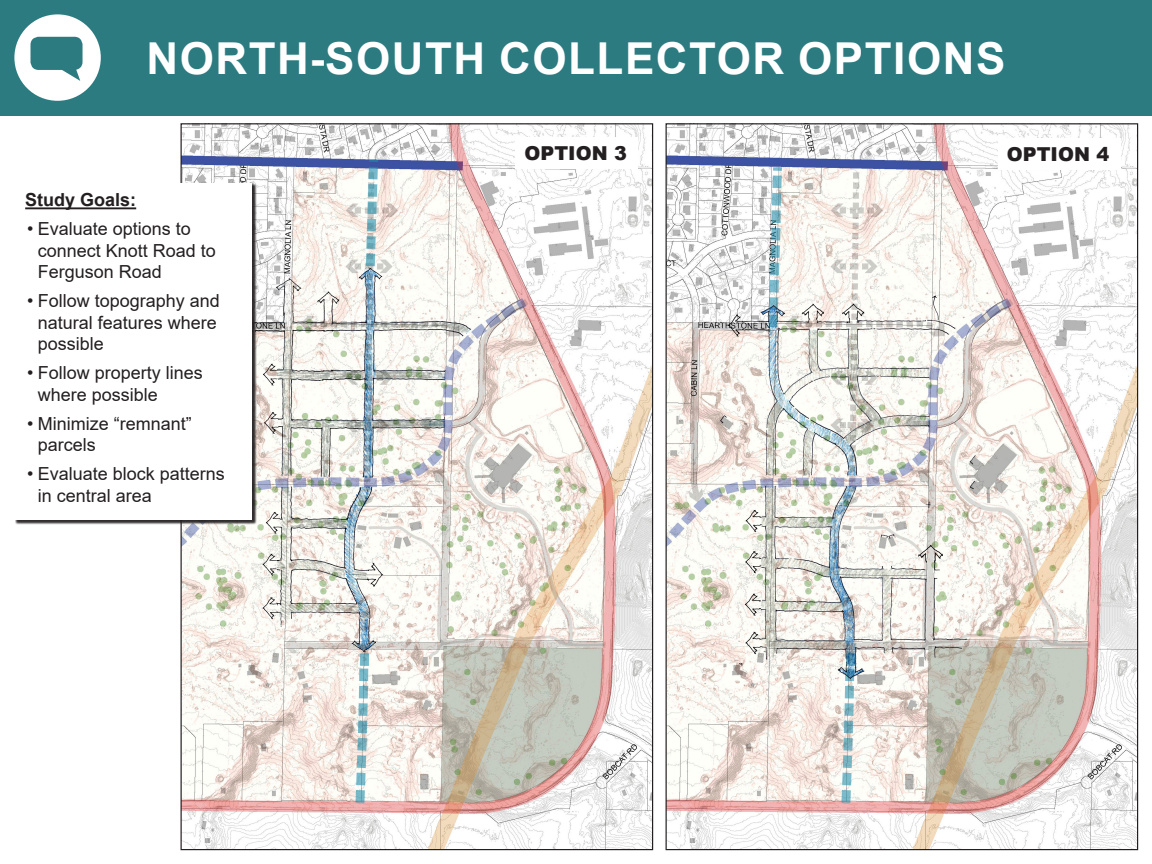
<style>
.page{position:relative;width:1152px;height:864px;background:#fff}
.page>*{position:absolute;margin:0;border:0;box-sizing:border-box;transform-origin:0 0}
.t1{font:700 44px "Arial";letter-spacing:.035em;color:#fff}
.t2{font:900 19.2px "Arial";color:#231f20}
.t3{font:18px/21.6px "Arial";color:#231f20}
.t4{font:700 18px "Arial";color:#231f20}
</style>
<div class="page">
<div style="left:0;top:0;width:1152px;height:115px;background:#2c7b80"></div>
<svg style="left:14px;top:14px;width:87px;height:87px"></svg>
<img style="left:183px;top:125px;width:468px;height:723px">
<img style="left:668px;top:125px;width:468px;height:723px">
<div style="left:516px;top:137px;width:122px;height:32px;background:#fff"></div>
<div style="left:998px;top:138px;width:122px;height:32px;background:#fff"></div>
<div style="left:15px;top:183px;width:242px;height:342px;background:#231f20;opacity:.75"></div>
<div style="left:14px;top:183px;width:238px;height:337px;background:#fff"></div>
<hr style="left:25px;top:207px;width:111px;height:2px;background:#231f20">
<p class="t1" style="left:146px;top:27px;width:861px">NORTH-SOUTH COLLECTOR OPTIONS</p>
<p class="t4" style="left:25px;top:187px;width:113px">Study Goals:</p>
<p class="t3" style="left:38px;top:218px;width:180px;text-indent:-11px">• Evaluate options to connect Knott Road to<br>Ferguson Road</p>
<p class="t3" style="left:38px;top:290px;width:184px;text-indent:-11px">• Follow topography and natural features where possible</p>
<p class="t3" style="left:38px;top:362px;width:167px;text-indent:-11px">• Follow property lines where possible</p>
<p class="t3" style="left:38px;top:412px;width:156px;text-indent:-11px">• Minimize “remnant” parcels</p>
<p class="t3" style="left:38px;top:463px;width:189px;text-indent:-11px">• Evaluate block patterns in central area</p>
<p class="t2" style="left:525px;top:139px;width:104px">OPTION 3</p>
<p class="t2" style="left:1007px;top:140px;width:104px">OPTION 4</p>
</div>
